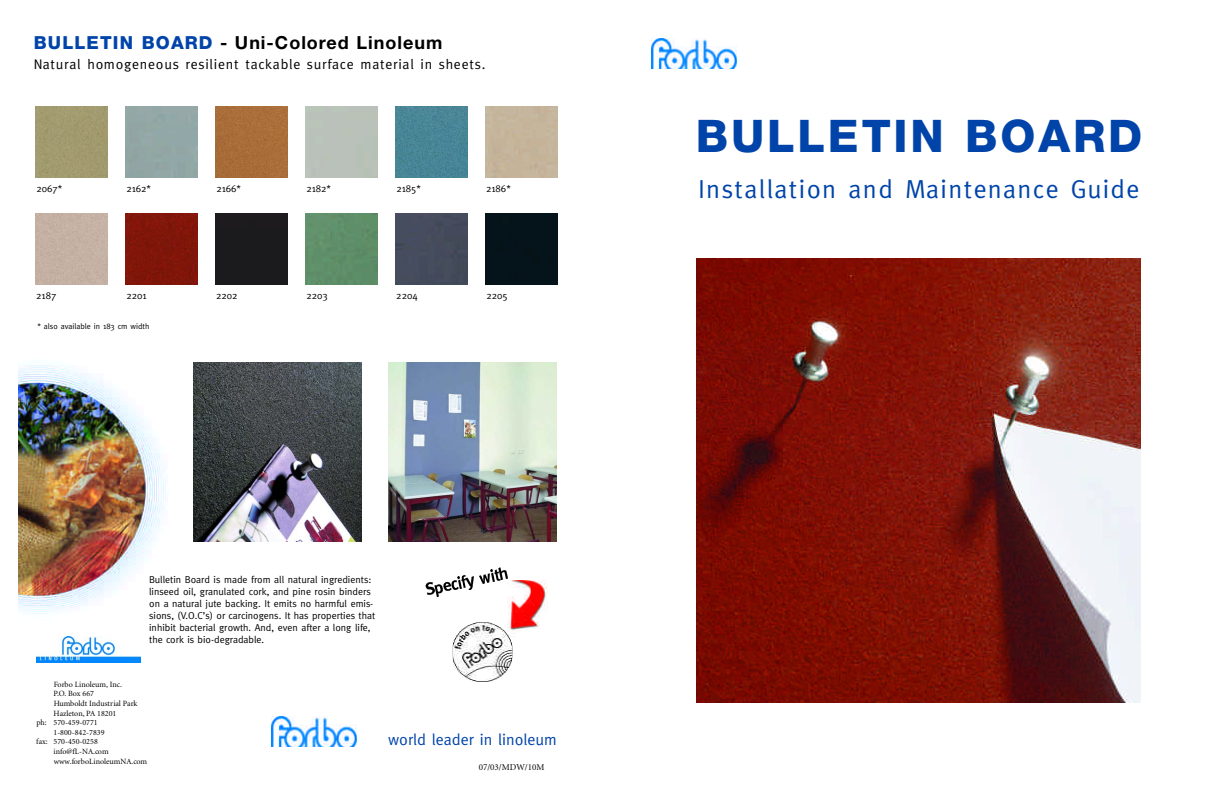
<style>
.page{position:relative;width:1224px;height:792px;background:#fff}
.page>*{position:absolute;margin:0;border:0;box-sizing:border-box;transform-origin:0 0}
.t1{font:800 45px "Helvetica Neue";letter-spacing:.06em;color:#0044a9}
.t2{font:26px "Meta";letter-spacing:.06em;color:#0044a9}
.t3{font:700 18px "Helvetica Neue";letter-spacing:.055em;color:#000}
.t4{font:16px "Meta";color:#0044a9}
.t5{font:14px "Meta";letter-spacing:.055em;color:#000}
.t6{font:10px/12px "Meta";color:#000}
.t7{font:9px "Minion";color:#000}
.t8{font:8px "Minion";color:#000}
.t9{font:8px "Meta";color:#000}
.s1{font-weight:800;color:#0044a9}
</style>
<div class="page">
<img style="left:696px;top:258px;width:444px;height:444px">
<div style="left:35px;top:106px;width:72px;height:72px;background:#a29b6f"></div>
<div style="left:215px;top:106px;width:72px;height:72px;background:#a96d39"></div>
<img style="left:395px;top:106px;width:72px;height:72px">
<div style="left:35px;top:213px;width:72px;height:72px;background:#c4b1a3"></div>
<div style="left:125px;top:213px;width:72px;height:72px;background:#801609"></div>
<div style="left:215px;top:213px;width:72px;height:72px;background:#1b1b1e"></div>
<div style="left:305px;top:213px;width:72px;height:72px;background:#5f8f69"></div>
<div style="left:395px;top:213px;width:72px;height:72px;background:#464d5c"></div>
<div style="left:485px;top:213px;width:72px;height:72px;background:#05131b"></div>
<img style="left:271px;top:716px;width:85px;height:30px">
<img style="left:652px;top:38px;width:84px;height:31px">
<img style="left:36px;top:636px;width:104px;height:27px">
<img style="left:18px;top:365px;width:150px;height:249px">
<img style="left:194px;top:362px;width:168px;height:180px">
<img style="left:389px;top:362px;width:167px;height:180px">
<img style="left:507px;top:580px;width:41px;height:57px">
<svg style="left:425px;top:575px;width:48px;height:21px"></svg>
<img style="left:479px;top:574px;width:11px;height:9px">
<svg style="left:487px;top:567px;width:21px;height:14px"></svg>
<svg style="left:451px;top:622px;width:63px;height:62px"></svg>
<img style="left:453px;top:622px;width:59px;height:60px">
<h3 class="t3" style="left:34px;top:36px;width:410px"><span class="s1">BULLETIN BOARD</span> - Uni-Colored Linoleum</h3>
<h3 class="t5" style="left:34px;top:58px;width:453px">Natural homogeneous resilient tackable surface material in sheets.</h3>
<p class="t6" style="left:36px;top:183px;width:27px">2067*</p>
<p class="t6" style="left:126px;top:183px;width:26px">2162*</p>
<p class="t6" style="left:216px;top:183px;width:26px">2166*</p>
<p class="t6" style="left:306px;top:183px;width:26px">2182*</p>
<p class="t6" style="left:396px;top:183px;width:26px">2185*</p>
<p class="t6" style="left:486px;top:183px;width:26px">2186*</p>
<p class="t6" style="left:36px;top:290px;width:22px">2187</p>
<p class="t6" style="left:126px;top:290px;width:22px">2201</p>
<p class="t6" style="left:216px;top:290px;width:23px">2202</p>
<p class="t6" style="left:306px;top:290px;width:23px">2203</p>
<p class="t6" style="left:396px;top:290px;width:23px">2204</p>
<p class="t6" style="left:486px;top:290px;width:23px">2205</p>
<p class="t9" style="left:37px;top:322px;width:113px">* also available in 183 cm width</p>
<p class="t6" style="left:149px;top:574px;width:228px">Bulletin Board is made from all natural ingredients: linseed oil, granulated cork, and pine rosin binders on a natural jute backing. It emits no harmful emis&shy;sions, (V.O.C’s) or carcinogens. It has properties that inhibit bacterial growth. And, even after a long life, the cork is bio-degradable.</p>
<p class="t8" style="left:54px;top:681px;width:70px">Forbo Linoleum, Inc.</p>
<p class="t8" style="left:54px;top:691px;width:42px">P.O. Box 667</p>
<p class="t8" style="left:54px;top:700px;width:85px">Humboldt Industrial Park</p>
<p class="t8" style="left:54px;top:710px;width:64px">Hazleton, PA 18201</p>
<p class="t8" style="left:36px;top:720px;width:63px">ph: 570-459-0771</p>
<p class="t8" style="left:54px;top:729px;width:53px">1-800-842-7839</p>
<p class="t8" style="left:36px;top:739px;width:63px">fax: 570-450-0258</p>
<p class="t8" style="left:54px;top:748px;width:57px">info@fL-NA.com</p>
<p class="t8" style="left:54px;top:758px;width:95px">www.forboLinoleumNA.com</p>
<h3 class="t4" style="left:388px;top:732px;width:170px">world leader in linoleum</h3>
<p class="t7" style="left:479px;top:763px;width:67px">07/03/MDW/10M</p>
<h1 class="t1" style="left:696px;top:120px;width:448px">BULLETIN BOARD</h1>
<h2 class="t2" style="left:698px;top:178px;width:443px">Installation and Maintenance Gu i d e</h2>
</div>
